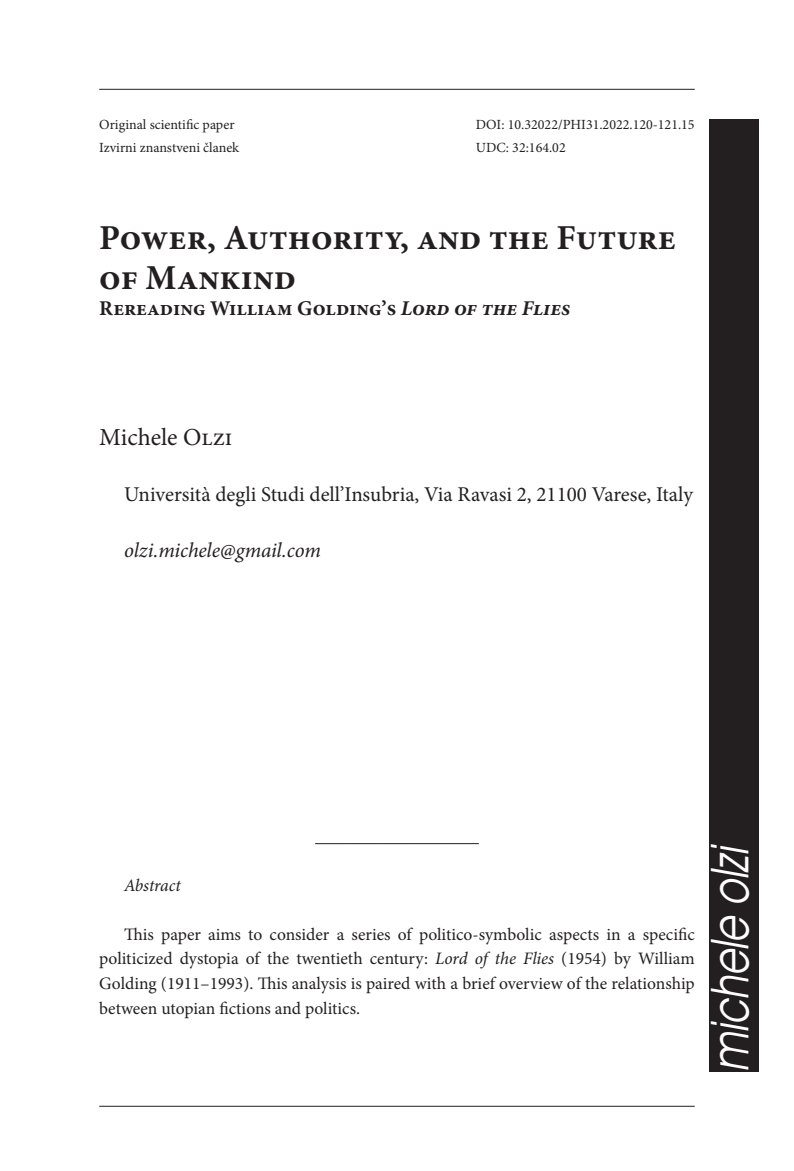
<style>
.page{position:relative;width:794px;height:1171px;background:#fff}
.page>*{position:absolute;margin:0;border:0;box-sizing:border-box;transform-origin:0 0}
.t1{font:italic 52.15px "Avant Garde IT Cby BT";color:#fff;scale:.81 1}
.NASLOVI{font:700 35px/40.2px "Minion Pro";color:#231f20}
.TEKSTI_FRA{font:24.5px "Minion Pro";color:#231f20}
.TEKSTI_FRA-2{font:21px "Minion Pro";color:#231f20}
.NASLOVI-2{font:700 21px "Minion Pro";color:#231f20}
.TEKSTI_FRA-3{font:italic 21px "Minion Pro";letter-spacing:-.005em;color:#231f20}
.POVZETKI_ANG{font:17.5px/24.5px "Minion Pro";letter-spacing:-.005em;color:#231f20;text-align:justify}
.POVZETKI_ANG-2{font:italic 17.5px "Minion Pro";letter-spacing:-.01em;color:#231f20}
.t2{font:14px "Minion Pro";color:#231f20}
.s1{font-style:italic}
</style>
<div class="page">
<hr style="left:315px;top:843px;width:164px;height:1px;background:#231f20">
<hr style="left:99px;top:89px;width:595px;height:1px;background:#231f20">
<hr style="left:99px;top:1106px;width:595px;height:1px;background:#231f20">
<div style="left:709px;top:119px;width:50px;height:952px;background:#231f20"></div>
<p class="t2" style="left:99px;top:115px;width:137px">Original scientific paper</p>
<p class="t2" style="left:99px;top:138px;width:141px">Izvirni znanstveni članek</p>
<p class="t2" style="left:476px;top:115px;width:220px">DOI: 10.32022/PHI31.2022.120-121.15</p>
<p class="t2" style="left:476px;top:138px;width:91px">UDC: 32:164.02</p>
<p class="NASLOVI" style="left:99px;top:217px;width:578px">Power, Authority, and the Future of Mankind</p>
<p class="NASLOVI-2" style="left:99px;top:294px;width:472px">Rereading William Golding’s <span class="s1">Lord of the Flies</span></p>
<p class="TEKSTI_FRA" style="left:99px;top:420px;width:135px">Michele Olzi</p>
<p class="TEKSTI_FRA-2" style="left:124px;top:480px;width:570px">Università degli Studi dell’Insubria, Via Ravasi 2, 21100 Varese, Italy</p>
<p class="TEKSTI_FRA-3" style="left:124px;top:535px;width:198px">olzi.michele@gmail.com</p>
<p class="POVZETKI_ANG-2" style="left:124px;top:873px;width:58px">Abstract</p>
<p class="POVZETKI_ANG" style="left:99px;top:922px;width:597px;text-indent:25px">This paper aims to consider a series of politico-symbolic aspects in a specific politicized dystopia of the twentieth century: <span class="s1">Lord of the Flies</span> (1954) by William Golding (1911–1993). This analysis is paired with a brief overview of the relationship between utopian fictions and politics.</p>
<p class="t1" style="left:698px;top:1071px;width:291px;rotate:-90deg">michele olzi</p>
</div>
